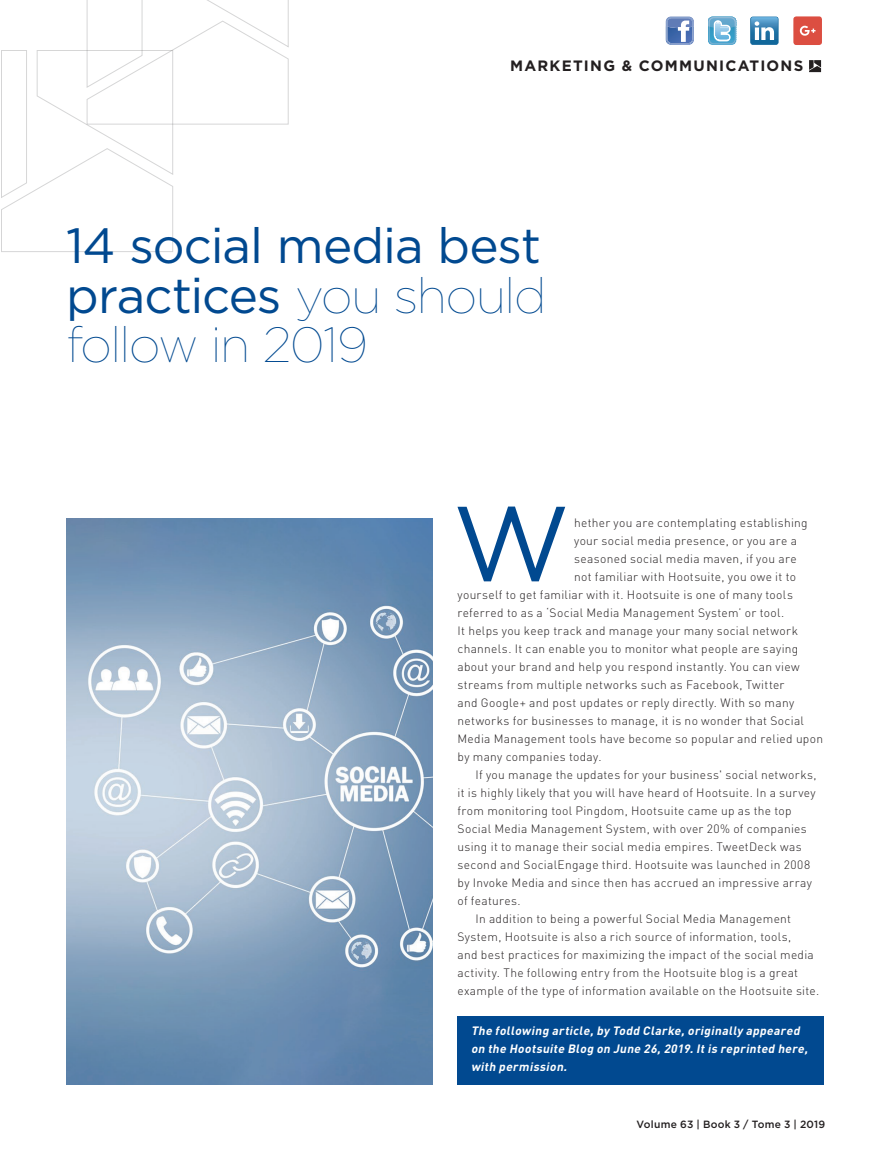
<style>
.page{position:relative;width:891px;height:1161px;background:#fff}
.page>*{position:absolute;margin:0;border:0;box-sizing:border-box;transform-origin:0 0}
.BT1_with_DropCap_201{font:105.9px "Gotham";color:#014990}
.Main_Headline_2018{font:49.35px/49.3px "Gotham";letter-spacing:-.02em;color:#014990;text-align:justify}
.TOC_-_Departments{font:700 15px "Gotham";letter-spacing:.085em;color:#231f20}
.BT_2018{font:300 12px/18px "DIN";letter-spacing:.025em;color:#231f20}
.BT1_with_DropCap_201-2{font:300 12px "DIN";letter-spacing:.025em;color:#231f20}
.BT1_2018{font:italic 700 12px/18px "DIN";color:#fff}
.t1{font:500 10.5px "Gotham";letter-spacing:.025em;color:#231f20}
.s1{font-weight:100}
</style>
<div class="page">
<svg style="left:1px;top:0;width:288px;height:252px"></svg>
<div style="left:458px;top:1016px;width:366px;height:69px;background:#014990"></div>
<svg style="left:809px;top:60px;width:12px;height:12px"></svg>
<img style="left:66px;top:518px;width:367px;height:567px">
<svg style="left:666px;top:16px;width:28px;height:29px"></svg>
<svg style="left:666px;top:17px;width:28px;height:28px"></svg>
<svg style="left:708px;top:17px;width:28px;height:28px"></svg>
<svg style="left:750px;top:16px;width:29px;height:29px"></svg>
<div style="left:793px;top:16px;width:29px;height:29px;background:#dc4e41;border-radius:3px"></div>
<svg style="left:800px;top:26px;width:16px;height:10px"></svg>
<p class="TOC_-_Departments" style="left:510px;top:57px;width:295px">MARKETING &amp; COMMUNICATIONS</p>
<p class="Main_Headline_2018" style="left:66px;top:220px;width:482px">14 social media best practices <span class="s1">you should follow in 2019</span></p>
<p class="BT1_with_DropCap_201" style="left:453px;top:485px;width:119px">W</p>
<p class="BT1_with_DropCap_201-2" style="left:574px;top:515px;width:235px">hether you are contemplating establishing</p>
<p class="BT1_with_DropCap_201-2" style="left:574px;top:533px;width:224px">your social media presence, or you are a</p>
<p class="BT1_with_DropCap_201-2" style="left:574px;top:551px;width:224px">seasoned social media maven, if you are</p>
<p class="BT1_with_DropCap_201-2" style="left:574px;top:569px;width:223px">not familiar with Hootsuite, you owe it to</p>
<p class="BT1_with_DropCap_201-2" style="left:458px;top:587px;width:337px">yourself to get familiar with it. Hootsuite is one of many tools</p>
<p class="BT1_with_DropCap_201-2" style="left:458px;top:605px;width:328px">referred to as a ‘Social Media Management System’ or tool.</p>
<p class="BT1_with_DropCap_201-2" style="left:458px;top:623px;width:342px">It helps you keep track and manage your many social network</p>
<p class="BT1_with_DropCap_201-2" style="left:458px;top:641px;width:342px">channels. It can enable you to monitor what people are saying</p>
<p class="BT1_with_DropCap_201-2" style="left:458px;top:659px;width:344px">about your brand and help you respond instantly. You can view</p>
<p class="BT1_with_DropCap_201-2" style="left:458px;top:677px;width:329px">streams from multiple networks such as Facebook, Twitter</p>
<p class="BT1_with_DropCap_201-2" style="left:458px;top:695px;width:338px">and Google+ and post updates or reply directly. With so many</p>
<p class="BT1_with_DropCap_201-2" style="left:458px;top:713px;width:348px">networks for businesses to manage, it is no wonder that Social</p>
<p class="BT1_with_DropCap_201-2" style="left:458px;top:731px;width:367px">Media Management tools have become so popular and relied upon</p>
<p class="BT1_with_DropCap_201-2" style="left:458px;top:749px;width:146px">by many companies today.</p>
<p class="BT_2018" style="left:458px;top:765px;width:361px;text-indent:18px">If you manage the updates for your business' social networks, it is highly likely that you will have heard of Hootsuite. In a survey from monitoring tool Pingdom, Hootsuite came up as the top Social Media Management System, with over 20% of companies using it to manage their social media empires. TweetDeck was second and SocialEngage third. Hootsuite was launched in 2008 by Invoke Media and since then has accrued an impressive array of features.</p>
<p class="BT_2018" style="left:458px;top:909px;width:363px;text-indent:18px">In addition to being a powerful Social Media Management System, Hootsuite is also a rich source of information, tools,<br>and best practices for maximizing the impact of the social media activity. The following entry from the Hootsuite blog is a great example of the type of information available on the Hootsuite site.</p>
<p class="BT1_2018" style="left:471px;top:1022px;width:341px">The following article,by Todd Clarke,originally appeared on the Hootsuite Blog on June 26,2019.Itis reprinted here, with permission.</p>
<p class="t1" style="left:637px;top:1118px;width:190px">Volume 63 | Book 3 / Tome 3 | 2019</p>
</div>
